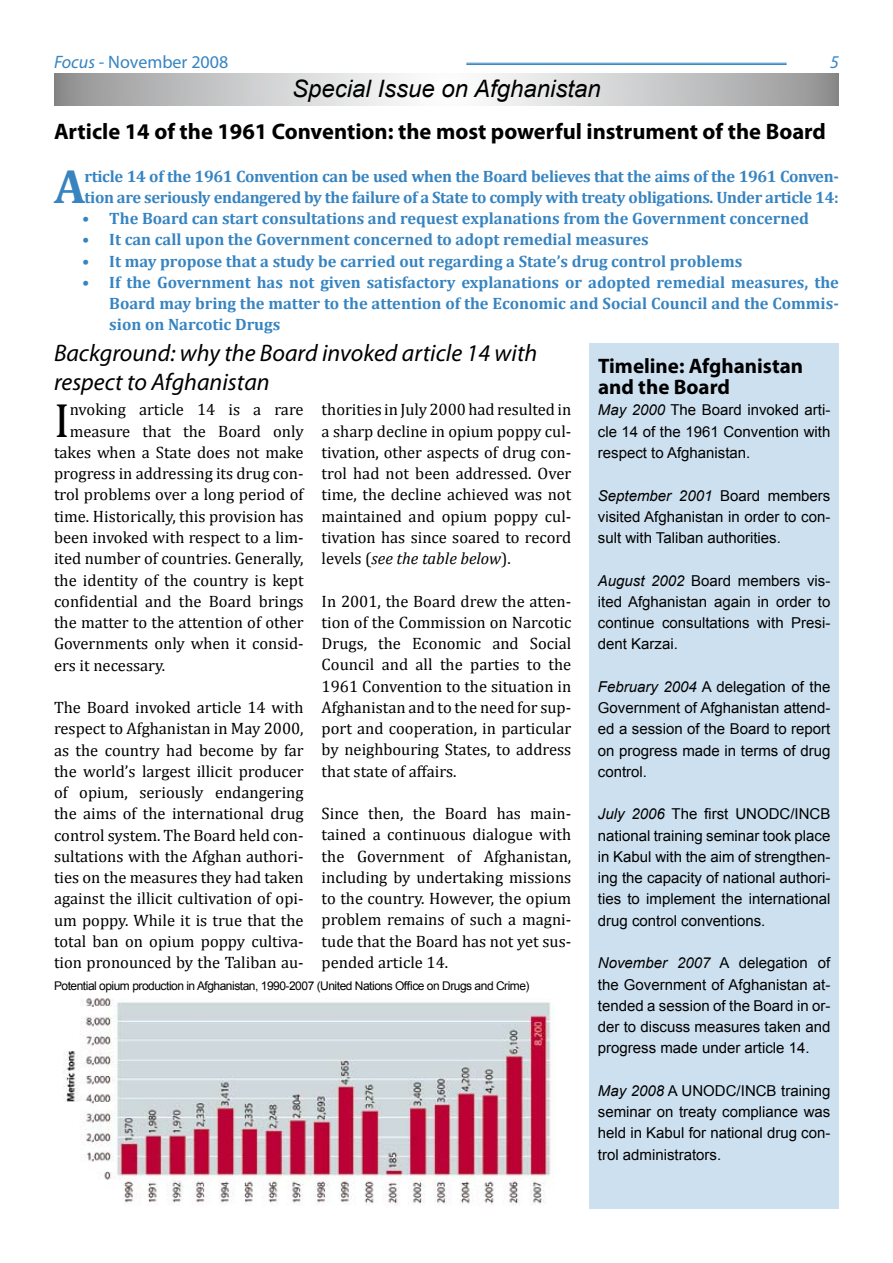
<style>
.page{position:relative;width:893px;height:1263px;background:#fff}
.page>*{position:absolute;margin:0;border:0;box-sizing:border-box;transform-origin:0 0}
.t1{font:48.45px "Cambria";color:#000}
.t2{font:700 48.45px "Cambria";color:#3784c1}
.t3{font:italic 24px/28.8px "Myriad Pro";color:#000}
.t4{font:italic 24px "Arial";color:#000}
.t5{font:700 22.5px "Myriad Pro";color:#000}
.t6{font:700 21px/21.3px "Myriad Pro";color:#000}
.t7{font:18px "Myriad Pro";color:#3784c1}
.t8{font:italic 18px "Myriad Pro";color:#3784c1}
.t9{font:16.5px/21.3px "Cambria";color:#000;text-align:justify}
.t10{font:700 16.5px/21.3px "Cambria";color:#3784c1;text-align:justify}
.t11{font:700 16.5px/21.3px "Cambria";letter-spacing:-.02em;color:#3784c1}
.t12{font:15px/21.3px "Arial";color:#000;text-align:justify}
.t13{font:12px "Arial";letter-spacing:-.04em;color:#000}
.s1{font-style:italic}
</style>
<div class="page">
<hr style="left:466px;top:63px;width:321px;height:1px;background:#3784c1">
<hr style="left:466px;top:64px;width:321px;height:1px;background:#3784c1">
<div style="left:589px;top:343px;width:250px;height:866px;background:#cde0ef"></div>
<svg style="left:54px;top:73px;width:785px;height:32px"></svg>
<img style="left:63px;top:998px;width:488px;height:208px">
<p class="t7" style="left:54px;top:50px;width:176px"><span class="s1">Focus</span> - November 2008</p>
<p class="t8" style="left:830px;top:50px;width:10px">5</p>
<h2 class="t4" style="left:292px;top:73px;width:310px">Special Issue on Afghanistan</h2>
<h3 class="t5" style="left:54px;top:117px;width:773px">Article 14 of the 1961 Convention: the most powerful instrument of the Board</h3>
<h1 class="t2" style="left:54px;top:157px;width:33px">A</h1>
<p class="t11" style="left:85px;top:165px;width:756px">rticle 14 of the 1961 Convention can be used when the Board believes that the aims of the 1961 Conven&shy;tion are seriously endangered by the failure of a State to comply with treaty obligations. Under article 14:</p>
<p class="t10" style="left:82px;top:207px;width:728px">• The Board can start consultations and request explanations from the Government concerned</p>
<p class="t10" style="left:82px;top:229px;width:568px">• It can call upon the Government concerned to adopt remedial measures</p>
<p class="t10" style="left:82px;top:250px;width:661px">• It may propose that a study be carried out regarding a State’s drug control problems</p>
<p class="t10" style="left:109px;top:271px;width:731px;text-indent:-27px">• If the Government has not given satisfactory explanations or adopted remedial measures, the Board may bring the matter to the attention of the Economic and Social Council and the Commis&shy;sion on Narcotic Drugs</p>
<h2 class="t3" style="left:54px;top:338px;width:485px">Background: why the Board invoked article 14 with respect to Afghanistan</h2>
<h1 class="t1" style="left:54px;top:392px;width:17px">I</h1>
<p class="t9" style="left:70px;top:399px;width:235px">nvoking article 14 is a rare</p>
<p class="t9" style="left:70px;top:420px;width:235px">measure that the Board only</p>
<p class="t9" style="left:54px;top:442px;width:251px">takes when a State does not make</p>
<p class="t9" style="left:54px;top:463px;width:251px">progress in addressing its drug con-</p>
<p class="t9" style="left:54px;top:484px;width:251px">trol problems over a long period of</p>
<p class="t9" style="left:54px;top:505px;width:251px">time. Historically, this provision has</p>
<p class="t9" style="left:54px;top:527px;width:251px">been invoked with respect to a lim-</p>
<p class="t9" style="left:54px;top:548px;width:251px">ited number of countries. Generally,</p>
<p class="t9" style="left:54px;top:569px;width:251px">the identity of the country is kept</p>
<p class="t9" style="left:54px;top:590px;width:251px">confidential and the Board brings</p>
<p class="t9" style="left:54px;top:612px;width:251px">the matter to the attention of other</p>
<p class="t9" style="left:54px;top:633px;width:251px">Governments only when it consid-</p>
<p class="t9" style="left:54px;top:654px;width:113px">ers it necessary.</p>
<p class="t9" style="left:54px;top:697px;width:251px">The Board invoked article 14 with respect to Afghanistan in May 2000, as the country had become by far the world’s largest illicit producer of opium, seriously endangering the aims of the international drug control system. The Board held con&shy;sultations with the Afghan authori&shy;ties on the measures they had taken against the illicit cultivation of opi&shy;um poppy. While it is true that the total ban on opium poppy cultiva&shy;tion pronounced by the Taliban au-</p>
<p class="t9" style="left:322px;top:399px;width:251px">thorities in July 2000 had resulted in a sharp decline in opium poppy cul&shy;tivation, other aspects of drug con&shy;trol had not been addressed. Over time, the decline achieved was not maintained and opium poppy cul&shy;tivation has since soared to record levels (<span class="s1">see the table below</span>).</p>
<p class="t9" style="left:322px;top:590px;width:251px">In 2001, the Board drew the atten&shy;tion of the Commission on Narcotic Drugs, the Economic and Social Council and all the parties to the 1961 Convention to the situation in Afghanistan and to the need for sup&shy;port and cooperation, in particular by neighbouring States, to address that state of affairs.</p>
<p class="t9" style="left:322px;top:803px;width:251px">Since then, the Board has main&shy;tained a continuous dialogue with the Government of Afghanistan, including by undertaking missions to the country. However, the opium problem remains of such a magni&shy;tude that the Board has not yet sus&shy;pended article 14.</p>
<p class="t13" style="left:54px;top:977px;width:477px">Potential opium production in Afghanistan, 1990-2007 (United Nations Office on Drugs and Crime)</p>
<p class="t6" style="left:598px;top:354px;width:207px">Timeline: Afghanistan and the Board</p>
<p class="t12" style="left:598px;top:400px;width:234px"><span class="s1">May 2000</span> The Board invoked arti&shy;cle 14 of the 1961 Convention with respect to Afghanistan.</p>
<p class="t12" style="left:598px;top:485px;width:234px"><span class="s1">September 2001</span> Board members visited Afghanistan in order to con&shy;sult with Taliban authorities.</p>
<p class="t12" style="left:598px;top:570px;width:234px"><span class="s1">August 2002</span> Board members vis&shy;ited Afghanistan again in order to continue consultations with Presi&shy;dent Karzai.</p>
<p class="t12" style="left:598px;top:676px;width:234px"><span class="s1">February 2004</span> A delegation of the Government of Afghanistan attend&shy;ed a session of the Board to report on progress made in terms of drug control.</p>
<p class="t12" style="left:598px;top:804px;width:234px"><span class="s1">July 2006</span> The first UNODC/INCB national training seminar took place in Kabul with the aim of strengthen&shy;ing the capacity of national authori&shy;ties to implement the international drug control conventions.</p>
<p class="t12" style="left:598px;top:952px;width:234px"><span class="s1">November 2007</span> A delegation of the Government of Afghanistan at&shy;tended a session of the Board in or&shy;der to discuss measures taken and progress made under article 14.</p>
<p class="t12" style="left:598px;top:1080px;width:234px"><span class="s1">May 2008</span> A UNODC/INCB training seminar on treaty compliance was held in Kabul for national drug con&shy;trol administrators.</p>
</div>
